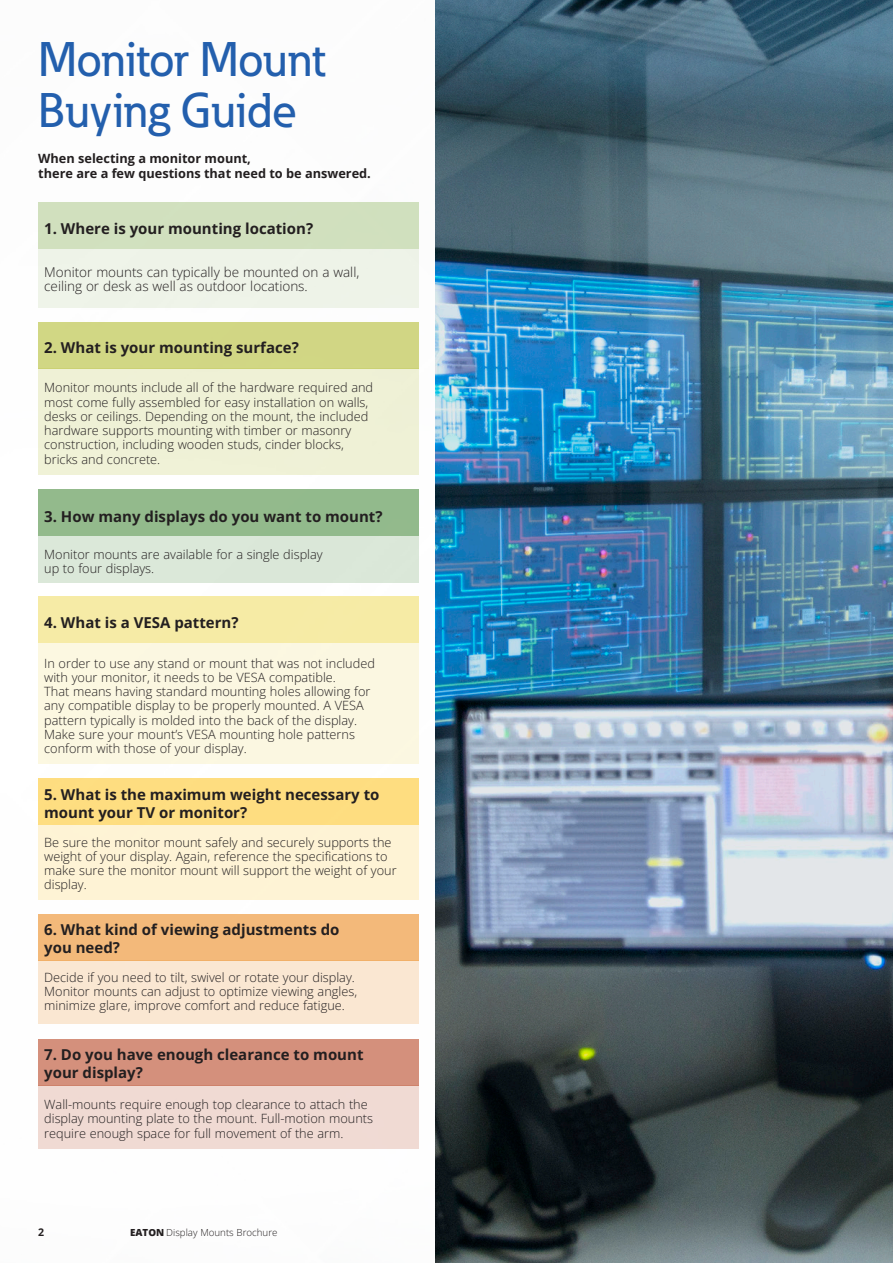
<style>
.page{position:relative;width:893px;height:1263px;background:#fff}
.page>*{position:absolute;margin:0;border:0;box-sizing:border-box;transform-origin:0 0}
._01_Headline___ADJ_Size_Color{font:500 48px/51px "Eaton";color:#235fad}
._02_Body_Head__8_5_pt____ADJ_Color{font:700 15px/18px "Open Sans";color:#231f20}
._02_Body__8_5_pt{font:300 13.5px/14.2px "Open Sans";color:#231f20}
._02_Body__8_5_pt-2{font:300 12.75px/14.2px "Open Sans";color:#231f20}
._02_Body_Head__8_5_pt____ADJ_Color-2{font:700 12.75px/14.2px "Open Sans";color:#231f20}
.t1{font:700 10.5px "Open Sans";color:#231f20}
.t2{font:300 9.75px "Open Sans";color:#231f20}
.s1{font-weight:800}
</style>
<div class="page">
<img style="left:436px;top:0;width:457px;height:1263px">
<div style="left:38px;top:249px;width:381px;height:59px;background:#eef3e8"></div>
<div style="left:38px;top:203px;width:381px;height:46px;background:#d1e0be"></div>
<div style="left:38px;top:643px;width:381px;height:121px;background:#fbf7e1"></div>
<div style="left:38px;top:597px;width:381px;height:46px;background:#f6eba5"></div>
<div style="left:38px;top:369px;width:381px;height:106px;background:#eff1d6"></div>
<div style="left:38px;top:322px;width:381px;height:47px;background:#d1d784"></div>
<div style="left:38px;top:825px;width:381px;height:75px;background:#fef3d5"></div>
<div style="left:38px;top:779px;width:381px;height:46px;background:#fedd80"></div>
<div style="left:38px;top:536px;width:381px;height:46px;background:#dbe8d9"></div>
<div style="left:38px;top:489px;width:381px;height:47px;background:#93ba8c"></div>
<div style="left:38px;top:960px;width:381px;height:64px;background:#fae7d2"></div>
<div style="left:38px;top:914px;width:381px;height:46px;background:#f3b97a"></div>
<div style="left:38px;top:1085px;width:381px;height:64px;background:#f0dad3"></div>
<div style="left:38px;top:1039px;width:381px;height:46px;background:#d4907c"></div>
<p class="_01_Headline___ADJ_Size_Color" style="left:38px;top:33px;width:289px">Monitor Mount<br>Buying Guide</p>
<p class="_02_Body_Head__8_5_pt____ADJ_Color-2" style="left:38px;top:151px;width:334px">When selecting a monitor mount,<br>there are a few questions that need to be answered.</p>
<p class="_02_Body_Head__8_5_pt____ADJ_Color" style="left:44px;top:219px;width:270px">1. Where is your mounting location?</p>
<p class="_02_Body__8_5_pt" style="left:44px;top:264px;width:317px">Monitor mounts can typically be mounted on a wall, ceiling or desk as well as outdoor locations.</p>
<p class="_02_Body_Head__8_5_pt____ADJ_Color" style="left:44px;top:339px;width:256px">2. What is your mounting surface?</p>
<p class="_02_Body__8_5_pt-2" style="left:44px;top:380px;width:330px">Monitor mounts include all of the hardware required and most come fully assembled for easy installation on walls, desks or ceilings. Depending on the mount, the included hardware supports mounting with timber or masonry construction, including wooden studs, cinder blocks, bricks and concrete.</p>
<p class="_02_Body_Head__8_5_pt____ADJ_Color" style="left:44px;top:507px;width:340px">3. How many displays do you want to mount?</p>
<p class="_02_Body__8_5_pt-2" style="left:44px;top:547px;width:280px">Monitor mounts are available for a single display up to four displays.</p>
<p class="_02_Body_Head__8_5_pt____ADJ_Color" style="left:44px;top:613px;width:196px">4. What is a VESA pattern?</p>
<p class="_02_Body__8_5_pt-2" style="left:44px;top:655px;width:332px">In order to use any stand or mount that was not included with your monitor, it needs to be VESA compatible.<br>That means having standard mounting holes allowing for any compatible display to be properly mounted. A VESA pattern typically is molded into the back of the display.<br>Make sure your mount’s VESA mounting hole patterns conform with those of your display.</p>
<p class="_02_Body_Head__8_5_pt____ADJ_Color" style="left:44px;top:785px;width:337px">5. What is the maximum weight necessary to mount your TV or monitor?</p>
<p class="_02_Body__8_5_pt-2" style="left:44px;top:834px;width:354px">Be sure the monitor mount safely and securely supports the weight of your display. Again, reference the specifications to make sure the monitor mount will support the weight of your display.</p>
<p class="_02_Body_Head__8_5_pt____ADJ_Color" style="left:44px;top:921px;width:297px">6. What kind of viewing adjustments do you need?</p>
<p class="_02_Body__8_5_pt-2" style="left:44px;top:970px;width:314px">Decide if you need to tilt, swivel or rotate your display.<br>Monitor mounts can adjust to optimize viewing angles, minimize glare, improve comfort and reduce fatigue.</p>
<p class="_02_Body_Head__8_5_pt____ADJ_Color" style="left:44px;top:1045px;width:321px">7. Do you have enough clearance to mount your display?</p>
<p class="_02_Body__8_5_pt-2" style="left:44px;top:1097px;width:330px">Wall-mounts require enough top clearance to attach the display mounting plate to the mount. Full-motion mounts require enough space for full movement of the arm.</p>
<p class="t1" style="left:38px;top:1225px;width:8px">2</p>
<p class="t2" style="left:130px;top:1226px;width:149px"><span class="s1">EATON</span> Display Mounts Brochure</p>
</div>
